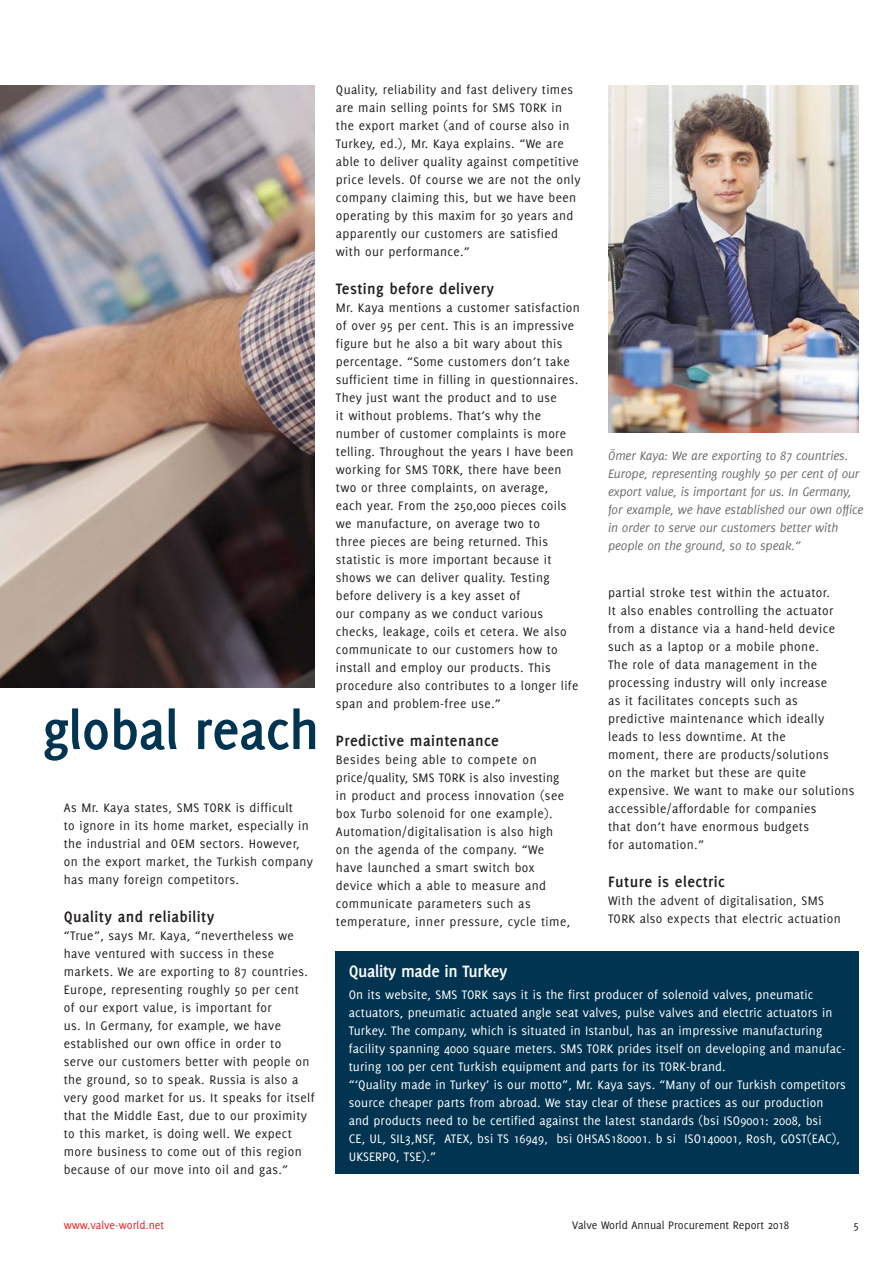
<style>
.page{position:relative;width:893px;height:1263px;background:#fff}
.page>*{position:absolute;margin:0;border:0;box-sizing:border-box;transform-origin:0 0}
.t1{font:700 58.5px "Delicious";letter-spacing:-.01em;color:#003450}
.t2{font:700 18px "Delicious";letter-spacing:-.02em;color:#fff}
.t3{font:700 16.5px "Delicious";letter-spacing:.025em;color:#231f20}
.t4{font:13.5px/18px "Delicious";letter-spacing:.025em;color:#231f20}
.t5{font:13.5px/18px "Delicious";letter-spacing:.01em;color:#fff}
.t6{font:italic 13.5px/18px "Delicious";letter-spacing:-.01em;color:#6d6e70}
.t7{font:12px "Delicious";color:#231f20}
.t8{font:12px "Delicious";color:#ed1c24}
</style>
<div class="page">
<img style="left:0;top:85px;width:315px;height:603px">
<div style="left:336px;top:951px;width:523px;height:223px;background:#003450"></div>
<img style="left:608px;top:85px;width:251px;height:348px">
<h1 class="t1" style="left:43px;top:706px;width:278px">global reach</h1>
<p class="t4" style="left:64px;top:799px;width:251px">As Mr. Kaya states, SMS TORK is difficult<br>to ignore in its home market, especially in the industrial and OEM sectors. However, on the export market, the Turkish company has many foreign competitors.</p>
<p class="t3" style="left:64px;top:910px;width:152px">Quality and reliability</p>
<p class="t4" style="left:64px;top:927px;width:252px">“True”, says Mr. Kaya, “nevertheless we have ventured with success in these markets. We are exporting to 87 countries.<br>Europe, representing roughly 50 per cent<br>of our export value, is important for<br>us. In Germany, for example, we have established our own office in order to serve our customers better with people on the ground, so to speak. Russia is also a very good market for us. It speaks for itself that the Middle East, due to our proximity to this market, is doing well. We expect more business to come out of this region because of our move into oil and gas.”</p>
<p class="t4" style="left:336px;top:82px;width:246px">Quality, reliability and fast delivery times are main selling points for SMS TORK in the export market (and of course also in Turkey, ed.), Mr. Kaya explains. “We are able to deliver quality against competitive price levels. Of course we are not the only company claiming this, but we have been operating by this maxim for 30 years and apparently our customers are satisfied with our performance.”</p>
<p class="t3" style="left:336px;top:282px;width:160px">Testing before delivery</p>
<p class="t4" style="left:336px;top:300px;width:245px">Mr. Kaya mentions a customer satisfaction of over 95 per cent. This is an impressive figure but he also a bit wary about this percentage. “Some customers don’t take sufficient time in filling in questionnaires.<br>They just want the product and to use<br>it without problems. That’s why the number of customer complaints is more telling. Throughout the years I have been working for SMS TORK, there have been two or three complaints, on average,<br>each year. From the 250,000 pieces coils we manufacture, on average two to<br>three pieces are being returned. This statistic is more important because it shows we can deliver quality. Testing before delivery is a key asset of<br>our company as we conduct various checks, leakage, coils et cetera. We also communicate to our customers how to install and employ our products. This procedure also contributes to a longer life span and problem-free use.”</p>
<p class="t3" style="left:336px;top:734px;width:165px">Predictive maintenance</p>
<p class="t4" style="left:336px;top:752px;width:236px">Besides being able to compete on price/quality, SMS TORK is also investing in product and process innovation (see box Turbo solenoid for one example).<br>Automation/digitalisation is also high on the agenda of the company. “We have launched a smart switch box device which a able to measure and communicate parameters such as temperature, inner pressure, cycle time,</p>
<p class="t6" style="left:608px;top:447px;width:257px">Ömer Kaya: We are exporting to 87 countries.<br>Europe, representing roughly 50 per cent of our export value, is important for us. In Germany, for example, we have established our own office in order to serve our customers better with people on the ground, so to speak.”</p>
<p class="t4" style="left:608px;top:585px;width:248px">partial stroke test within the actuator.<br>It also enables controlling the actuator from a distance via a hand-held device such as a laptop or a mobile phone.<br>The role of data management in the processing industry will only increase<br>as it facilitates concepts such as predictive maintenance which ideally leads to less downtime. At the<br>moment, there are products/solutions<br>on the market but these are quite expensive. We want to make our solutions accessible/affordable for companies<br>that don’t have enormous budgets<br>for automation.”</p>
<p class="t3" style="left:608px;top:875px;width:118px">Future is electric</p>
<p class="t4" style="left:608px;top:893px;width:234px">With the advent of digitalisation, SMS<br>TORK also expects that electric actuation</p>
<h2 class="t2" style="left:349px;top:963px;width:160px">Quality made in Turkey</h2>
<p class="t5" style="left:349px;top:987px;width:499px">On its website, SMS TORK says it is the first producer of solenoid valves, pneumatic actuators, pneumatic actuated angle seat valves, pulse valves and electric actuators in Turkey. The company, which is situated in Istanbul, has an impressive manufacturing facility spanning 4000 square meters. SMS TORK prides itself on developing and manufac&shy;turing 100 per cent Turkish equipment and parts for its TORK-brand.<br>“‘Quality made in Turkey’ is our motto”, Mr. Kaya says. “Many of our Turkish competitors source cheaper parts from abroad. We stay clear of these practices as our production and products need to be certified against the latest standards (bsi ISO9001: 2008, bsi<br>CE, UL, SIL3,NSF, ATEX, bsi TS 16949, bsi OHSAS180001. b si ISO140001, Rosh, GOST(EAC), UKSERPO, TSE).”</p>
<p class="t8" style="left:64px;top:1220px;width:102px">www.valve-world.net</p>
<p class="t7" style="left:572px;top:1220px;width:218px">Valve World Annual Procurement Report 2018</p>
<p class="t7" style="left:854px;top:1220px;width:7px">5</p>
</div>
